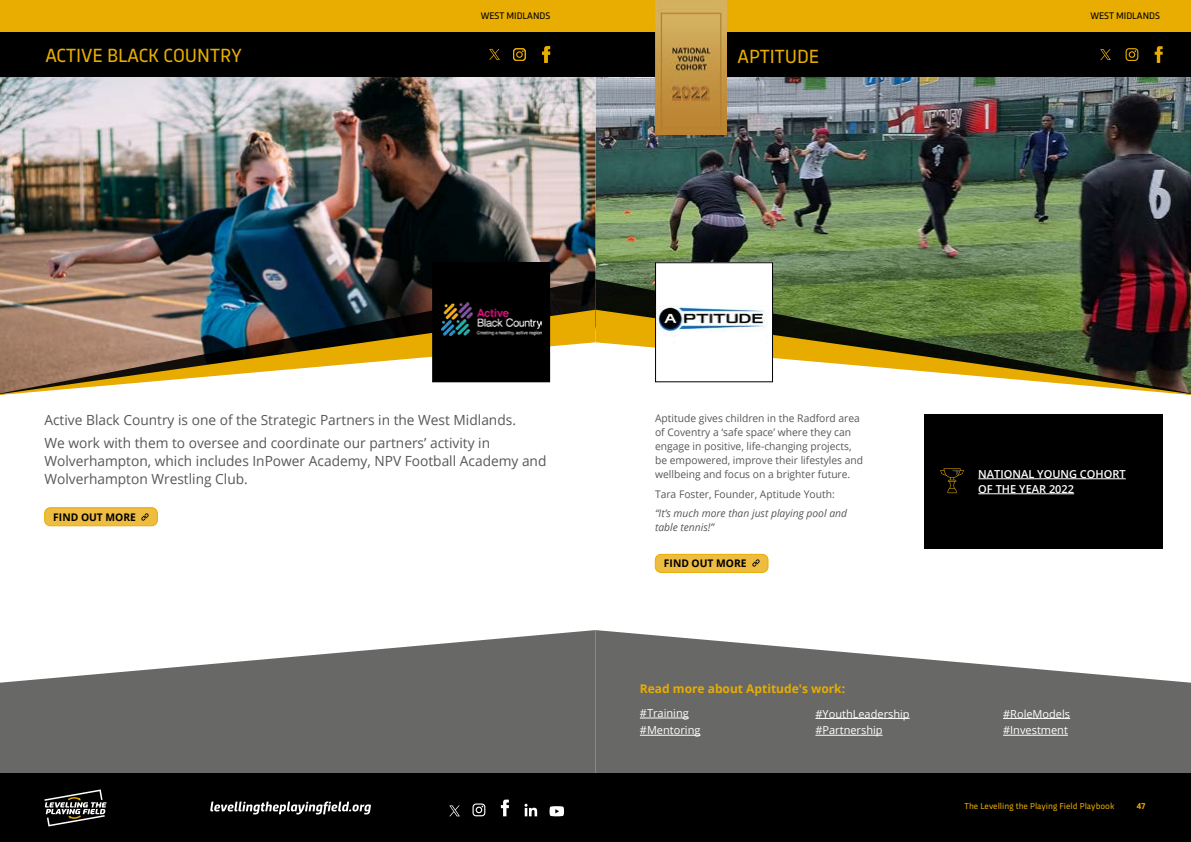
<style>
.page{position:relative;width:1191px;height:842px;background:#fff}
.page>*{position:absolute;margin:0;border:0;box-sizing:border-box;transform-origin:0 0}
.t1{font:20px "Trasandina";color:#e8ad00}
.t2{font:14px/23.7px "Open Sans";color:#575756}
.t3{font:700 12px "Open Sans";color:#e8ad00}
.t4{font:11px "Open Sans";color:#fff}
.t5{font:600 11px/15px "Open Sans";color:#fff}
.t6{font:10.5px/14px "Open Sans";color:#575756}
.t7{font:italic 10.5px/14px "Open Sans";color:#575756}
.t8{font:700 10.5px "Open Sans";color:#000}
.t9{font:10px "Trasandina";color:#000}
.t10{font:9px "Trasandina";color:#e8ab00}
.t11{font:700 9px "Trasandina";color:#e8ab00}
</style>
<div class="page">
<div style="left:0;top:0;width:1191px;height:43px;background:#e8ad00"></div>
<img style="left:595px;top:77px;width:596px;height:202px">
<img style="left:0;top:77px;width:595px;height:202px">
<img style="left:0;top:279px;width:595px;height:31px">
<svg style="left:0;top:630px;width:595px;height:144px;fill:#686867"></svg>
<svg style="left:595px;top:630px;width:596px;height:144px;fill:#686867"></svg>
<svg style="left:0;top:310px;width:595px;height:85px"></svg>
<svg style="left:595px;top:279px;width:596px;height:31px"></svg>
<svg style="left:595px;top:310px;width:596px;height:85px"></svg>
<div style="left:432px;top:263px;width:117px;height:119px;background:#000"></div>
<img style="left:441px;top:303px;width:100px;height:33px">
<div style="left:432px;top:262px;width:118px;height:120px;border:1px solid #000"></div>
<div style="left:655px;top:263px;width:117px;height:119px;background:#fff"></div>
<img style="left:657px;top:305px;width:111px;height:32px">
<div style="left:655px;top:262px;width:118px;height:120px;border:1px solid #000"></div>
<div style="left:0;top:32px;width:595px;height:45px;background:#000"></div>
<div style="left:595px;top:32px;width:596px;height:45px;background:#000"></div>
<div style="left:0;top:774px;width:1191px;height:68px;background:#000"></div>
<svg style="left:44px;top:789px;width:63px;height:37px"></svg>
<svg style="left:501px;top:800px;width:8px;height:16px"></svg>
<svg style="left:472px;top:803px;width:13px;height:13px"></svg>
<svg style="left:524px;top:804px;width:13px;height:12px"></svg>
<svg style="left:549px;top:806px;width:15px;height:10px"></svg>
<hr style="left:640px;top:718px;width:49px;height:1px;background:#fff">
<hr style="left:1003px;top:718px;width:67px;height:1px;background:#fff">
<hr style="left:815px;top:718px;width:94px;height:1px;background:#fff">
<hr style="left:640px;top:735px;width:60px;height:1px;background:#fff">
<hr style="left:815px;top:735px;width:67px;height:1px;background:#fff">
<hr style="left:1003px;top:735px;width:65px;height:1px;background:#fff">
<div style="left:924px;top:414px;width:238px;height:135px;background:#000"></div>
<hr style="left:978px;top:478px;width:147px;height:1px;background:#fff">
<hr style="left:978px;top:493px;width:96px;height:1px;background:#fff">
<svg style="left:940px;top:468px;width:24px;height:25px"></svg>
<svg style="left:542px;top:46px;width:8px;height:17px"></svg>
<svg style="left:513px;top:48px;width:13px;height:13px"></svg>
<svg style="left:1154px;top:46px;width:8px;height:17px"></svg>
<svg style="left:1125px;top:48px;width:13px;height:13px"></svg>
<div style="left:655px;top:554px;width:113px;height:18px;background:#eebc40;border-radius:6px"></div>
<svg style="left:752px;top:560px;width:7px;height:7px"></svg>
<div style="left:655px;top:554px;width:113px;height:19px;border:1px solid #e8ad00;border-radius:6px"></div>
<div style="left:45px;top:508px;width:112px;height:18px;background:#eebc40;border-radius:6px"></div>
<svg style="left:142px;top:513px;width:7px;height:7px"></svg>
<div style="left:44px;top:507px;width:114px;height:19px;border:1px solid #e8ad00;border-radius:6px"></div>
<div style="left:676px;top:333px;width:89px;height:13px;background:#fff"></div>
<svg style="left:210px;top:801px;width:161px;height:13px"></svg>
<svg style="left:449px;top:805px;width:11px;height:11px"></svg>
<svg style="left:489px;top:49px;width:11px;height:11px"></svg>
<svg style="left:1100px;top:49px;width:10px;height:11px"></svg>
<img style="left:655px;top:0;width:71px;height:134px">
<p class="t9" style="left:481px;top:9px;width:71px">WEST MIDLANDS</p>
<p class="t9" style="left:1090px;top:9px;width:71px">WEST MIDLANDS</p>
<h1 class="t1" style="left:45px;top:40px;width:198px">ACTIVE BLACK COUNTRY</h1>
<h1 class="t1" style="left:737px;top:41px;width:83px">APTITUDE</h1>
<h2 class="t2" style="left:44px;top:407px;width:473px">Active Black Country is one of the Strategic Partners in the West Midlands.<br>We work with them to oversee and coordinate our partners’ activity in</h2>
<h2 class="t2" style="left:44px;top:452px;width:503px;line-height:18px">Wolverhampton, which includes InPower Academy, NPV Football Academy and<br>Wolverhampton Wrestling Club.</h2>
<p class="t8" style="left:53px;top:509px;width:84px">FIND OUT MORE</p>
<p class="t6" style="left:655px;top:411px;width:210px">Aptitude gives children in the Radford area of Coventry a ‘safe space’ where they can engage in positive, life-changing projects, be empowered, improve their lifestyles and wellbeing and focus on a brighter future.</p>
<p class="t6" style="left:655px;top:486px;width:181px">Tara Foster, Founder, Aptitude Youth:</p>
<p class="t7" style="left:655px;top:506px;width:193px">“It’s much more than just playing pool and table tennis!”</p>
<p class="t8" style="left:664px;top:556px;width:84px">FIND OUT MORE</p>
<p class="t5" style="left:978px;top:466px;width:149px">NATIONAL YOUNG COHORT<br>OF THE YEAR 2022</p>
<p class="t3" style="left:640px;top:680px;width:207px">Read more about Aptitude's work:</p>
<p class="t4" style="left:640px;top:706px;width:50px">#Training</p>
<p class="t4" style="left:815px;top:706px;width:96px">#YouthLeadership</p>
<p class="t4" style="left:1003px;top:706px;width:69px">#RoleModels</p>
<p class="t4" style="left:640px;top:723px;width:62px">#Mentoring</p>
<p class="t4" style="left:815px;top:723px;width:69px">#Partnership</p>
<p class="t4" style="left:1003px;top:723px;width:66px">#Investment</p>
<p class="t10" style="left:964px;top:799px;width:151px">The Levelling the Playing Field Playbook</p>
<p class="t11" style="left:1136px;top:800px;width:10px">47</p>
</div>
